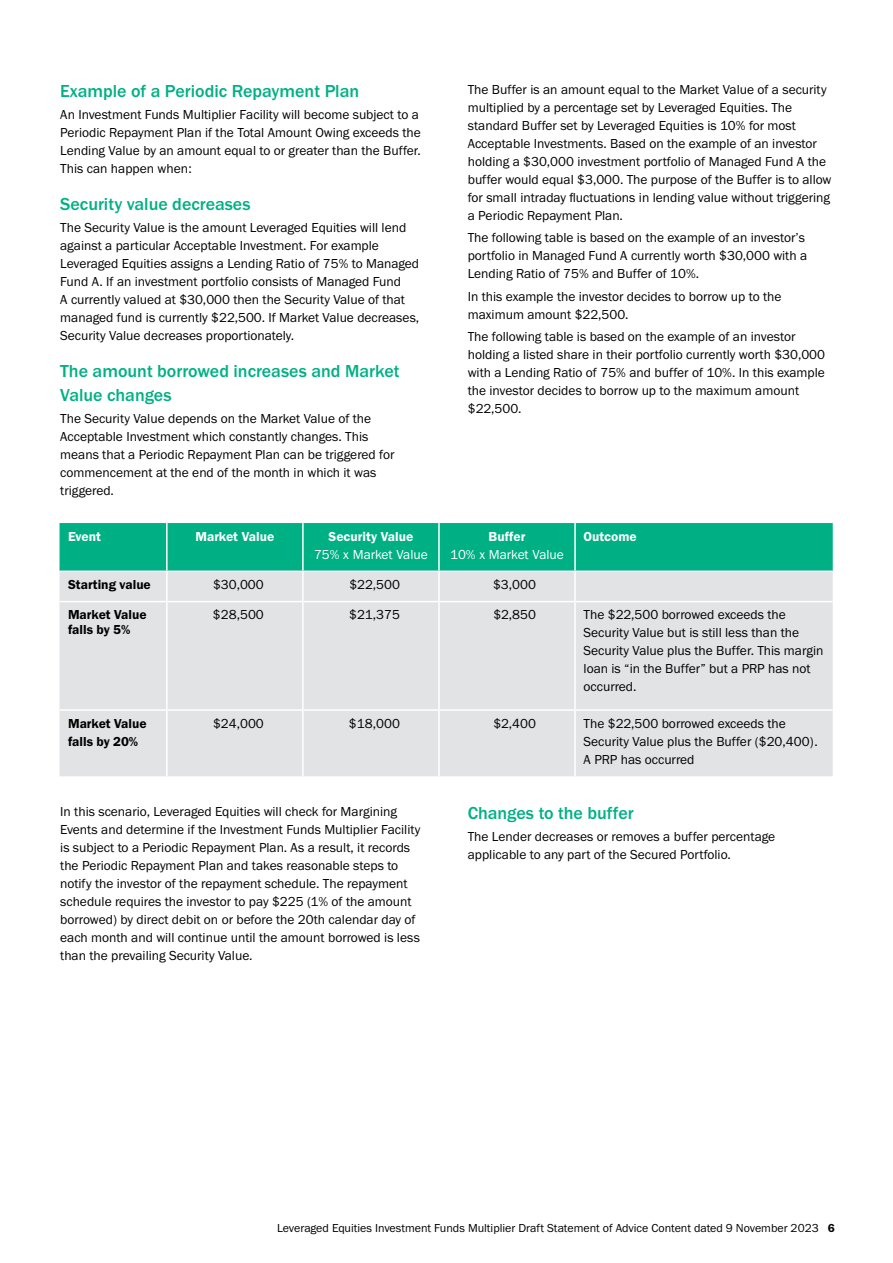
<style>
.page{position:relative;width:893px;height:1263px;background:#fff}
.page>*{position:absolute;margin:0;border:0;box-sizing:border-box;transform-origin:0 0}
.t1{font:500 18px/24px "Franklin Gothic URW";color:#00b085}
.t2{font:13.5px/18px "Franklin Gothic URW Boo";color:#000}
.t3{font:13.5px/15px "Franklin Gothic URW Dem";color:#000}
.t4{font:13.5px "Franklin Gothic URW Dem";color:#fff}
.t5{font:13.5px "Franklin Gothic URW Boo";color:#fff}
.t6{font:12px "Franklin Gothic URW Boo";color:#000}
.s1{font-family:"Franklin Gothic URW Dem"}
</style>
<div class="page">
<div style="left:60px;top:523px;width:773px;height:48px;background:#00b085"></div>
<div style="left:60px;top:572px;width:773px;height:204px;background:#e2e3e4"></div>
<hr style="left:166px;top:523px;width:2px;height:48px;background:#fff">
<hr style="left:302px;top:523px;width:2px;height:48px;background:#fff">
<hr style="left:438px;top:523px;width:2px;height:48px;background:#fff">
<hr style="left:574px;top:523px;width:2px;height:48px;background:#fff">
<hr style="left:166px;top:572px;width:2px;height:29px;background:#fff">
<hr style="left:302px;top:572px;width:2px;height:29px;background:#fff">
<hr style="left:438px;top:572px;width:2px;height:29px;background:#fff">
<hr style="left:574px;top:572px;width:2px;height:29px;background:#fff">
<hr style="left:60px;top:601px;width:107px;height:1px;background:#fff">
<hr style="left:167px;top:601px;width:136px;height:1px;background:#fff">
<hr style="left:166px;top:602px;width:2px;height:107px;background:#fff">
<hr style="left:303px;top:601px;width:136px;height:1px;background:#fff">
<hr style="left:302px;top:602px;width:2px;height:107px;background:#fff">
<hr style="left:439px;top:601px;width:136px;height:1px;background:#fff">
<hr style="left:438px;top:602px;width:2px;height:107px;background:#fff">
<hr style="left:575px;top:601px;width:258px;height:1px;background:#fff">
<hr style="left:574px;top:602px;width:2px;height:107px;background:#fff">
<hr style="left:60px;top:709px;width:107px;height:2px;background:#fff">
<hr style="left:167px;top:709px;width:136px;height:2px;background:#fff">
<hr style="left:166px;top:711px;width:2px;height:65px;background:#fff">
<hr style="left:303px;top:709px;width:136px;height:2px;background:#fff">
<hr style="left:302px;top:711px;width:2px;height:65px;background:#fff">
<hr style="left:439px;top:709px;width:136px;height:2px;background:#fff">
<hr style="left:438px;top:711px;width:2px;height:65px;background:#fff">
<hr style="left:575px;top:709px;width:258px;height:2px;background:#fff">
<hr style="left:574px;top:711px;width:2px;height:65px;background:#fff">
<h1 class="t1" style="left:60px;top:79px;width:300px">Example of a Periodic Repayment Plan</h1>
<p class="t2" style="left:60px;top:106px;width:362px">An Investment Funds Multiplier Facility will become subject to a Periodic Repayment Plan if the Total Amount Owing exceeds the Lending Value by an amount equal to or greater than the Buffer.<br>This can happen when:</p>
<h1 class="t1" style="left:60px;top:192px;width:192px">Security value decreases</h1>
<p class="t2" style="left:60px;top:219px;width:361px">The Security Value is the amount Leveraged Equities will lend against a particular Acceptable Investment. For example Leveraged Equities assigns a Lending Ratio of 75% to Managed Fund A. If an investment portfolio consists of Managed Fund<br>A currently valued at $30,000 then the Security Value of that managed fund is currently $22,500. If Market Value decreases, Security Value decreases proportionately.</p>
<h1 class="t1" style="left:60px;top:359px;width:341px">The amount borrowed increases and Market<br>Value changes</h1>
<p class="t2" style="left:60px;top:410px;width:336px">The Security Value depends on the Market Value of the Acceptable Investment which constantly changes. This means that a Periodic Repayment Plan can be triggered for commencement at the end of the month in which it was triggered.</p>
<p class="t4" style="left:68px;top:528px;width:34px">Event</p>
<p class="t4" style="left:195px;top:528px;width:80px">Market Value</p>
<p class="t4" style="left:329px;top:528px;width:86px">Security Value</p>
<p class="t5" style="left:314px;top:546px;width:115px">75% x Market Value</p>
<p class="t2" style="left:468px;top:80px;width:365px">The Buffer is an amount equal to the Market Value of a security multiplied by a percentage set by Leveraged Equities. The standard Buffer set by Leveraged Equities is 10% for most Acceptable Investments. Based on the example of an investor holding a $30,000 investment portfolio of Managed Fund A the buffer would equal $3,000. The purpose of the Buffer is to allow for small intraday fluctuations in lending value without triggering a Periodic Repayment Plan.</p>
<p class="t2" style="left:468px;top:229px;width:341px">The following table is based on the example of an investor’s portfolio in Managed Fund A currently worth $30,000 with a<br>Lending Ratio of 75% and Buffer of 10%.</p>
<p class="t2" style="left:468px;top:287px;width:315px">In this example the investor decides to borrow up to the maximum amount $22,500.</p>
<p class="t2" style="left:468px;top:327px;width:359px">The following table is based on the example of an investor holding a listed share in their portfolio currently worth $30,000 with a Lending Ratio of 75% and buffer of 10%. In this example the investor decides to borrow up to the maximum amount $22,500.</p>
<p class="t4" style="left:489px;top:528px;width:38px">Buffer</p>
<p class="t5" style="left:450px;top:546px;width:115px">10% x Market Value</p>
<p class="t4" style="left:584px;top:528px;width:55px">Outcome</p>
<p class="t3" style="left:68px;top:577px;width:84px">Starting value</p>
<p class="t2" style="left:213px;top:575px;width:52px">$30,000</p>
<p class="t2" style="left:349px;top:575px;width:52px">$22,500</p>
<p class="t2" style="left:493px;top:575px;width:44px">$3,000</p>
<p class="t3" style="left:68px;top:607px;width:80px">Market Value falls by 5%</p>
<p class="t2" style="left:213px;top:605px;width:53px">$28,500</p>
<p class="t2" style="left:349px;top:605px;width:52px">$21,375</p>
<p class="t2" style="left:493px;top:605px;width:44px">$2,850</p>
<p class="t2" style="left:584px;top:605px;width:241px">The $22,500 borrowed exceeds the Security Value but is still less than the Security Value plus the Buffer. This margin loan is “in the Buffer” but a PRP has not occurred.</p>
<p class="t3" style="left:68px;top:714px;width:80px;line-height:18px">Market Value falls by 20%</p>
<p class="t2" style="left:213px;top:714px;width:52px">$24,000</p>
<p class="t2" style="left:349px;top:714px;width:53px">$18,000</p>
<p class="t2" style="left:493px;top:714px;width:44px">$2,400</p>
<p class="t2" style="left:584px;top:714px;width:236px">The $22,500 borrowed exceeds the<br>Security Value plus the Buffer ($20,400).<br>A PRP has occurred</p>
<p class="t2" style="left:60px;top:802px;width:362px">In this scenario, Leveraged Equities will check for Margining Events and determine if the Investment Funds Multiplier Facility is subject to a Periodic Repayment Plan. As a result, it records the Periodic Repayment Plan and takes reasonable steps to notify the investor of the repayment schedule. The repayment schedule requires the investor to pay $225 (1% of the amount borrowed) by direct debit on or before the 20th calendar day of each month and will continue until the amount borrowed is less than the prevailing Security Value.</p>
<h1 class="t1" style="left:468px;top:800px;width:168px">Changes to the buffer</h1>
<p class="t2" style="left:468px;top:827px;width:309px">The Lender decreases or removes a buffer percentage applicable to any part of the Secured Portfolio.</p>
<p class="t6" style="left:277px;top:1220px;width:559px">Leveraged Equities Investment Funds Multiplier Draft Statement of Advice Content dated 9 November 2023 <span class="s1">6</span></p>
</div>
